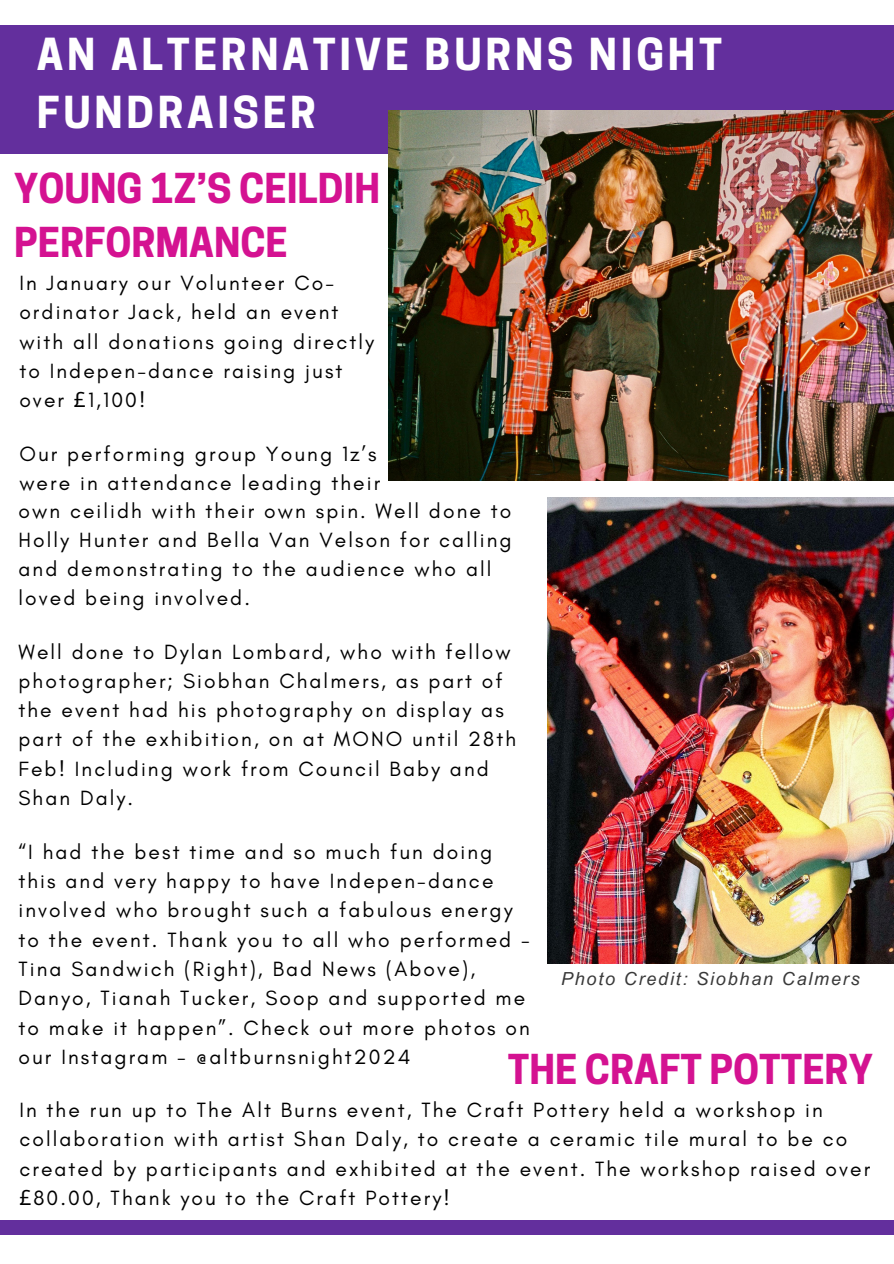
<style>
.page{position:relative;width:894px;height:1264px;background:#fff}
.page>*{position:absolute;margin:0;border:0;box-sizing:border-box;transform-origin:0 0}
.t1{font:700 41.4px/57.3px "Cooper Hewitt";letter-spacing:.09em;color:#fff}
.t2{font:700 38.7px/54px "Cooper Hewitt";color:#d41291}
.t3{font:21px/29.2px "Glacial Indifference";letter-spacing:.1em;color:#000}
.t4{font:italic 18px "Arial MT Pro";letter-spacing:.1em;color:#393939}
.s1{font-family:"Noto Sans"}
</style>
<div class="page">
<div style="left:0;top:25px;width:893px;height:129px;background:#632f9d"></div>
<div style="left:0;top:1220px;width:893px;height:13px;background:#632f9d"></div>
<img style="left:547px;top:497px;width:346px;height:466px">
<img style="left:389px;top:111px;width:504px;height:369px">
<h1 class="t1" style="left:37px;top:31px;width:686px">AN ALTERNATIVE BURNS NIGHT<br>FUNDRAISER</h1>
<h2 class="t2" style="left:14px;top:166px;width:367px">YOUNG 1Z’S CEILDIH<br>PERFORMANCE</h2>
<h2 class="t3" style="left:19px;top:268px;width:356px">In January our Volunteer Co&shy;ordinator Jack, held an event with all donations going directly to Indepen-dance raising just over <span class="s1">£</span>1,100!</h2>
<h2 class="t3" style="left:19px;top:439px;width:362px">Our performing group Young 1z’s were in attendance leading their</h2>
<h2 class="t3" style="left:18px;top:495px;width:494px">own ceilidh with their own spin. Well done to Holly Hunter and Bella Van Velson for calling and demonstrating to the audience who all loved being involved.</h2>
<h2 class="t3" style="left:18px;top:636px;width:499px">Well done to Dylan Lombard, who with fellow photographer; Siobhan Chalmers, as part of the event had his photography on display as part of the exhibition, on at MONO until 28th Feb! Including work from Council Baby and Shan Daly.</h2>
<p class="t3" style="left:18px;top:837px;width:513px">“I had the best time and so much fun doing this and very happy to have Indepen-dance involved who brought such a fabulous energy to the event. Thank you to all who performed - Tina Sandwich (Right), Bad News (Above), Danyo, Tianah Tucker, Soop and supported me to make it happen”. Check out more photos on our Instagram - @altburnsnight2024</p>
<h1 class="t3" style="left:19px;top:1094px;width:852px">In the run up to The Alt Burns event, The Craft Pottery held a workshop in collaboration with artist Shan Daly, to create a ceramic tile mural to be co created by participants and exhibited at the event. The workshop raised over <span class="s1">£</span>80.00, Thank you to the Craft Pottery!</h1>
<p class="t4" style="left:561px;top:971px;width:300px">Photo Credit: Siobhan Calmers</p>
<h2 class="t2" style="left:507px;top:1046px;width:366px">THE CRAFT POTTERY</h2>
</div>
